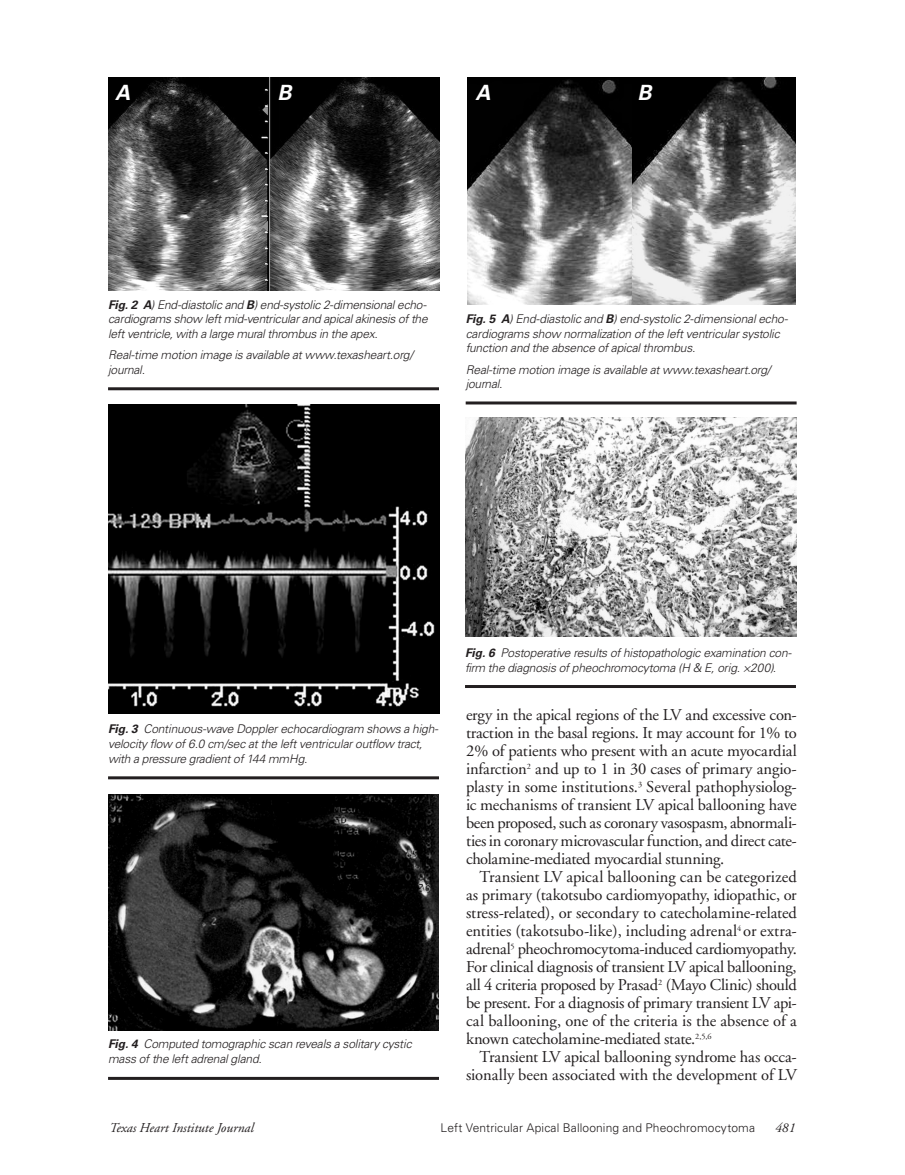
<style>
.page{position:relative;width:905px;height:1175px;background:#fff}
.page>*{position:absolute;margin:0;border:0;box-sizing:border-box;transform-origin:0 0}
.Tables{font:italic 700 21px "Univers LT";color:#fff}
.Body_text{font:16.5px/18px "Adobe Garamond";letter-spacing:-.01em;color:#231f20;text-align:justify}
.t1{font:italic 13.5px "Adobe Garamond";color:#231f20}
.Captions{font:italic 300 12px/14.4px "Univers LT";letter-spacing:-.015em;color:#231f20}
.t2{font:300 12px "Univers LT";letter-spacing:.01em;color:#231f20}
.s1{font-weight:700}
</style>
<div class="page">
<img style="left:108px;top:78px;width:331px;height:213px">
<img style="left:109px;top:404px;width:331px;height:309px">
<img style="left:108px;top:794px;width:331px;height:236px">
<img style="left:467px;top:78px;width:328px;height:226px">
<img style="left:466px;top:417px;width:331px;height:219px">
<hr style="left:108px;top:387px;width:331px;height:3px;background:#231f20">
<hr style="left:108px;top:776px;width:331px;height:3px;background:#231f20">
<hr style="left:108px;top:1076px;width:331px;height:3px;background:#231f20">
<hr style="left:465px;top:401px;width:331px;height:3px;background:#231f20">
<hr style="left:465px;top:685px;width:331px;height:3px;background:#231f20">
<p class="Tables" style="left:115px;top:81px;width:17px">A</p>
<p class="Tables" style="left:277px;top:81px;width:16px">B</p>
<p class="Tables" style="left:475px;top:81px;width:17px">A</p>
<p class="Tables" style="left:637px;top:81px;width:16px">B</p>
<p class="Captions" style="left:108px;top:297px;width:321px"><span class="s1">Fig. 2 A</span>) End-diastolic and <span class="s1">B</span>) end-systolic 2-dimensional echo&shy;cardiograms show left mid-ventricular and apical akinesis of the left ventricle, with a large mural thrombus in the apex.</p>
<p class="Captions" style="left:108px;top:348px;width:306px">Real-time motion image is available at www.texasheart.org/ journal.</p>
<p class="Captions" style="left:465px;top:312px;width:323px"><span class="s1">Fig. 5 A</span>) End-diastolic and <span class="s1">B</span>) end-systolic 2-dimensional echo&shy;cardiograms show normalization of the left ventricular systolic function and the absence of apical thrombus.</p>
<p class="Captions" style="left:465px;top:362px;width:306px">Real-time motion image is available at www.texasheart.org/ journal.</p>
<p class="Captions" style="left:108px;top:721px;width:332px;line-height:15px"><span class="s1">Fig. 3</span> Continuous-wave Doppler echocardiogram shows a high&shy;velocity flow of 6.0 cm/sec at the left ventricular outflow tract, with a pressure gradient of 144 mmHg.</p>
<p class="Captions" style="left:108px;top:1036px;width:305px;line-height:15px"><span class="s1">Fig. 4</span> Computed tomographic scan reveals a solitary cystic mass of the left adrenal gland.</p>
<p class="Captions" style="left:465px;top:644px;width:328px;line-height:15px"><span class="s1">Fig. 6</span> Postoperative results of histopathologic examination con&shy;firm the diagnosis of pheochromocytoma (H &amp; E, orig. ×200).</p>
<p class="Body_text" style="left:466px;top:706px;width:332px">ergy in the apical regions of the LV and excessive con&shy;traction in the basal regions. It may account for 1% to 2% of patients who present with an acute myocardial infarction<sup>2</sup> and up to 1 in 30 cases of primary angio&shy;plasty in some institutions.<sup>3</sup> Several pathophysiolog&shy;ic mechanisms of transient LV apical ballooning have been proposed, such as coronary vasospasm, abnormali&shy;ties in coronary microvascular function, and direct cate&shy;cholamine-mediated myocardial stunning.</p>
<p class="Body_text" style="left:466px;top:868px;width:332px;text-indent:13px">Transient LV apical ballooning can be categorized as primary (takotsubo cardiomyopathy, idiopathic, or stress-related), or secondary to catecholamine-related entities (takotsubo-like), including adrenal<sup>4</sup> or extra&shy;adrenal<sup>5</sup> pheochromocytoma-induced cardiomyopathy.<br>For clinical diagnosis of transient LV apical ballooning, all 4 criteria proposed by Prasad<sup>2</sup> (Mayo Clinic) should be present. For a diagnosis of primary transient LV api&shy;cal ballooning, one of the criteria is the absence of a known catecholamine-mediated state.<sup>2,5,6</sup></p>
<p class="Body_text" style="left:466px;top:1048px;width:332px;text-align:right">Transient LV apical ballooning syndrome has occa&shy;sionally been associated with the development of LV</p>
<p class="t1" style="left:110px;top:1120px;width:146px">Texas Heart Institute Journal</p>
<p class="t2" style="left:440px;top:1120px;width:316px">Left Ventricular Apical Ballooning and Pheochromocytoma</p>
<p class="t1" style="left:775px;top:1120px;width:22px">481</p>
</div>
